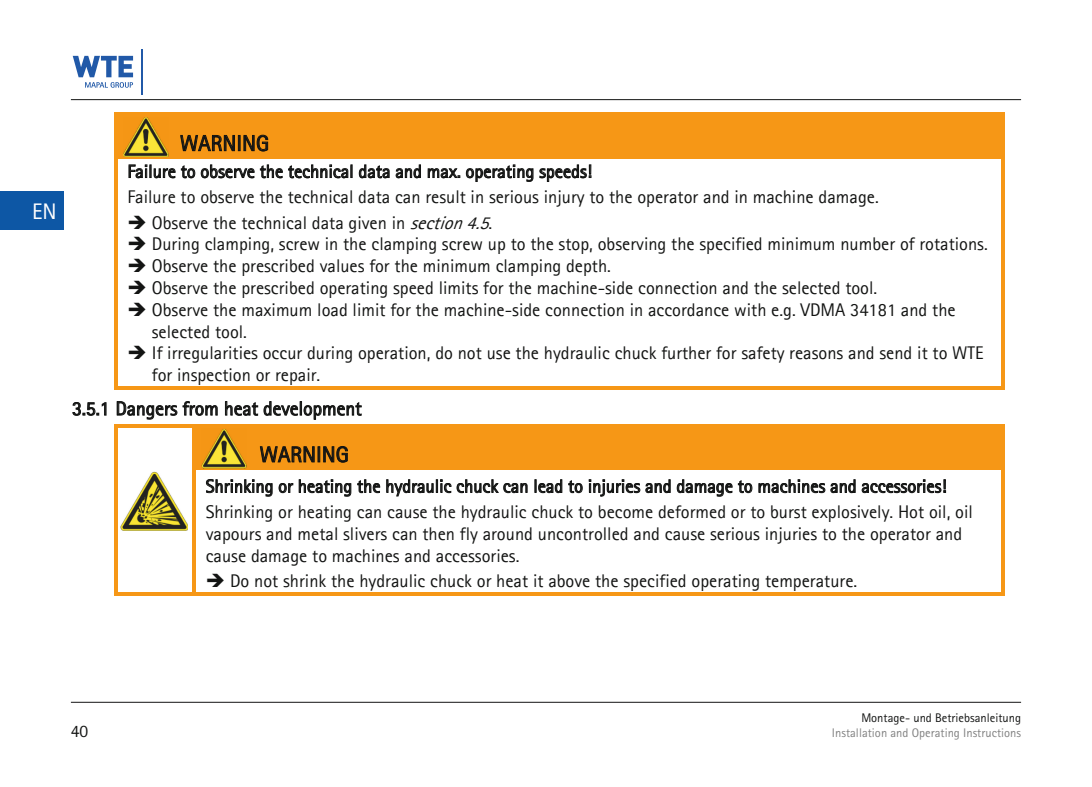
<style>
.page{position:relative;width:1092px;height:787px;background:#fff}
.page>*{position:absolute;margin:0;border:0;box-sizing:border-box;transform-origin:0 0}
.t1{font:22.5px "Rotis Sans Serif W1 G";color:#fff}
.t2{font:22px "Rotis Sans Serif Std";color:#131413}
.t3{font:22px "Rotis Sans Serif Std";color:#fff}
.t4{font:19.75px "Rotis Sans Serif Std";color:#131413}
.t5{font:18.5px/21.8px "Rotis Sans Serif Std";color:#131413}
.t6{font:17.5px "Rotis Sans Serif W1 G";color:#131413}
.t7{font:13.5px "Rotis Sans Serif Std";color:#a1a1a1}
.t8{font:13.5px "Rotis Sans Serif Std";color:#131413}
.t9{font:12.5px "Rotis Sans Serif W1 G";color:#818181}
.t10{font:12.5px "Rotis Sans Serif W1 G";color:#131413}
.s1{font-style:italic}
</style>
<div class="page">
<div style="left:118px;top:116px;width:56px;height:43px;background:#f69716"></div>
<div style="left:177px;top:116px;width:823px;height:43px;background:#f69716"></div>
<svg style="left:114px;top:113px;width:4px;height:3px"></svg>
<hr style="left:118px;top:113px;width:56px;height:3px;background:#f69716">
<hr style="left:177px;top:113px;width:823px;height:3px;background:#f69716">
<svg style="left:1000px;top:113px;width:4px;height:3px"></svg>
<hr style="left:114px;top:116px;width:4px;height:43px;background:#f69716">
<hr style="left:174px;top:116px;width:3px;height:43px;background:#f69716">
<hr style="left:1000px;top:116px;width:4px;height:43px;background:#f69716">
<hr style="left:114px;top:159px;width:4px;height:227px;background:#f69716">
<svg style="left:114px;top:386px;width:4px;height:3px"></svg>
<hr style="left:118px;top:386px;width:882px;height:3px;background:#f69716">
<svg style="left:1001px;top:159px;width:3px;height:227px"></svg>
<svg style="left:1000px;top:386px;width:4px;height:3px"></svg>
<div style="left:196px;top:427px;width:57px;height:43px;background:#f69716"></div>
<div style="left:199px;top:427px;width:52px;height:43px;background:linear-gradient(to bottom,#f79716,#f39516)"></div>
<div style="left:257px;top:427px;width:743px;height:43px;background:#f69716"></div>
<svg style="left:114px;top:424px;width:4px;height:3px"></svg>
<hr style="left:118px;top:424px;width:74px;height:3px;background:#f69716">
<svg style="left:192px;top:424px;width:4px;height:3px"></svg>
<hr style="left:196px;top:424px;width:57px;height:3px;background:#f69716">
<svg style="left:253px;top:424px;width:4px;height:3px"></svg>
<hr style="left:257px;top:424px;width:743px;height:3px;background:#f69716">
<svg style="left:1000px;top:424px;width:4px;height:3px"></svg>
<hr style="left:114px;top:427px;width:4px;height:43px;background:#f69716">
<hr style="left:192px;top:427px;width:4px;height:43px;background:#f69716">
<hr style="left:253px;top:427px;width:4px;height:43px;background:#f69716">
<hr style="left:1000px;top:427px;width:4px;height:43px;background:#f69716">
<svg style="left:114px;top:470px;width:4px;height:4px"></svg>
<svg style="left:192px;top:470px;width:4px;height:4px"></svg>
<svg style="left:1001px;top:470px;width:3px;height:4px"></svg>
<hr style="left:114px;top:474px;width:4px;height:117px;background:#f69716">
<svg style="left:114px;top:591px;width:4px;height:4px"></svg>
<svg style="left:118px;top:592px;width:74px;height:3px"></svg>
<hr style="left:192px;top:474px;width:4px;height:117px;background:#f69716">
<svg style="left:192px;top:591px;width:4px;height:4px"></svg>
<hr style="left:196px;top:592px;width:804px;height:3px;background:#f69716">
<svg style="left:1001px;top:474px;width:3px;height:117px"></svg>
<svg style="left:1000px;top:591px;width:4px;height:4px"></svg>
<img style="left:123px;top:117px;width:45px;height:40px">
<img style="left:120px;top:472px;width:68px;height:58px">
<img style="left:202px;top:429px;width:45px;height:39px">
<hr style="left:71px;top:702px;width:949px;height:1px;background:#131413">
<div style="left:0;top:191px;width:64px;height:39px;background:#0d57a5"></div>
<hr style="left:71px;top:99px;width:949px;height:1px;background:#131413">
<hr style="left:141px;top:49px;width:1px;height:46px;background:#2159a8">
<svg style="left:73px;top:56px;width:60px;height:32px"></svg>
<p class="t3" style="left:37px;top:196px;width:26px">EN</p>
<p class="t1" style="left:32px;top:198px;width:26px">EN</p>
<p class="t2" style="left:180px;top:130px;width:91px">WARNING</p>
<p class="t5" style="left:127px;top:158px;width:752px;line-height:25.5px">Failure to observe the technical data and max. operating speeds!<br>Failure to observe the technical data can result in serious injury to the operator and in machine damage.</p>
<p class="t5" style="left:127px;top:211px;width:369px">➔ Observe the technical data given in <span class="s1">section4.5</span>.</p>
<p class="t5" style="left:127px;top:233px;width:861px">➔ During clamping, screw in the clamping screw up to the stop, observing the specified minimum number of rotations.</p>
<p class="t5" style="left:127px;top:255px;width:485px">➔ Observe the prescribed values for the minimum clamping depth.</p>
<p class="t5" style="left:127px;top:277px;width:751px">➔ Observe the prescribed operating speed limits for the machine-side connection and the selected tool.</p>
<p class="t5" style="left:152px;top:298px;width:805px;text-indent:-24px">➔ Observe the maximum load limit for the machine-side connection in accordance with e.g. VDMA 34181 and the selected tool.</p>
<p class="t5" style="left:152px;top:342px;width:833px;text-indent:-24px">➔ If irregularities occur during operation, do not use the hydraulic chuck further for safety reasons and send it to WTE for inspection or repair.</p>
<p class="t4" style="left:72px;top:397px;width:291px">3.5.1 Dangers from heat development</p>
<p class="t2" style="left:259px;top:441px;width:91px">WARNING</p>
<p class="t5" style="left:206px;top:473px;width:768px;line-height:25.5px">Shrinking or heating the hydraulic chuck can lead to injuries and damage to machines and accessories!<br>Shrinking or heating can cause the hydraulic chuck to become deformed or to burst explosively. Hot oil, oil</p>
<p class="t5" style="left:206px;top:522px;width:758px">vapours and metal slivers can then fly around uncontrolled and cause serious injuries to the operator and cause damage to machines and accessories.</p>
<p class="t5" style="left:206px;top:569px;width:653px">➔ Do not shrink the hydraulic chuck or heat it above the specified operating temperature.</p>
<p class="t8" style="left:848px;top:709px;width:174px">Montage- und Betriebsanleitung</p>
<p class="t7" style="left:817px;top:725px;width:205px">Installation and Operating Instructions</p>
<p class="t10" style="left:861px;top:710px;width:161px">Montage- und Betriebsanleitung</p>
<p class="t5" style="left:72px;top:719px;width:20px">40</p>
<p class="t6" style="left:71px;top:721px;width:19px">40</p>
<p class="t9" style="left:831px;top:725px;width:191px">Installation and Operating Instructions</p>
</div>
